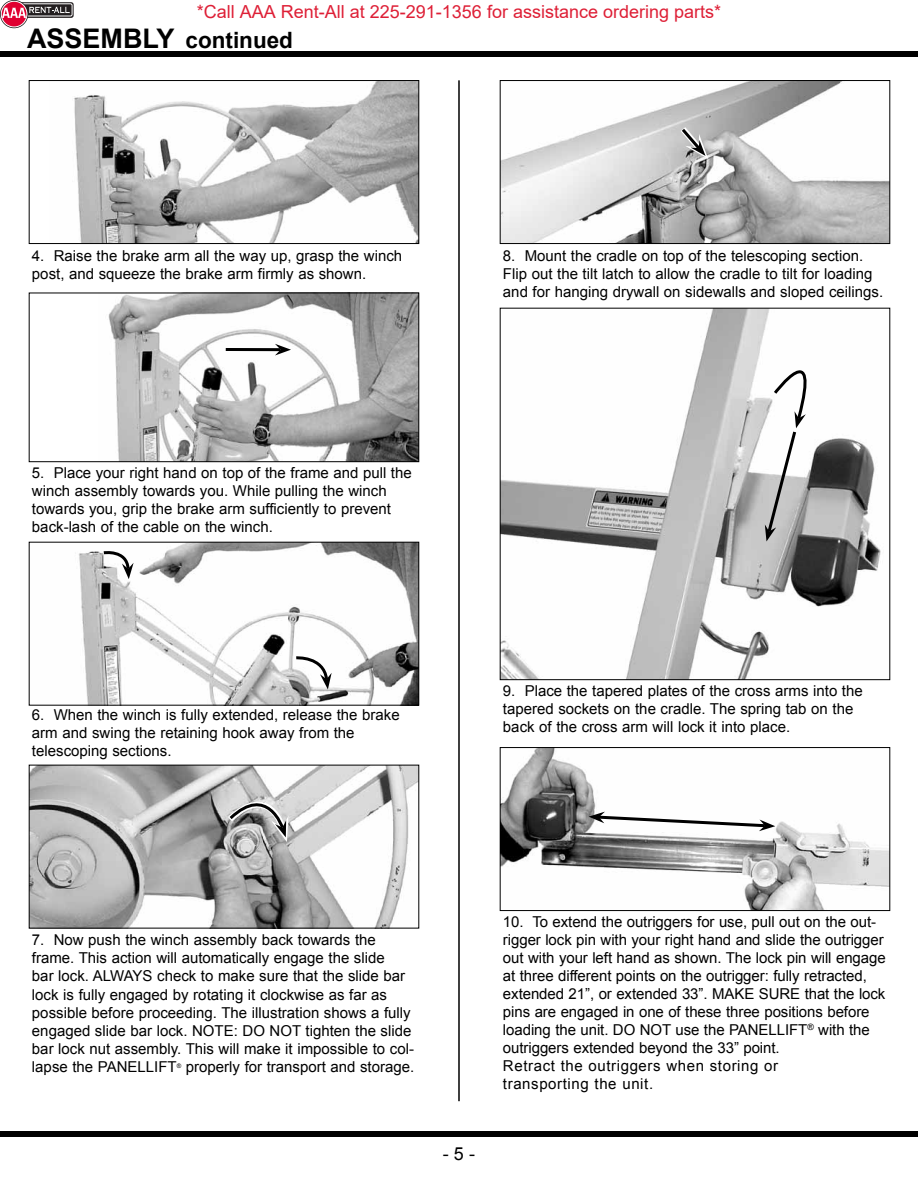
<style>
.page{position:relative;width:918px;height:1188px;background:#fff}
.page>*{position:absolute;margin:0;border:0;box-sizing:border-box;transform-origin:0 0}
.t1{font:700 22.5px "Arial";color:#000}
.t2{font:18px "Arial";color:#de1f36}
.t3{font:18px "Arial";color:#000}
.t4{font:15px/18px "Arial";color:#000}
.t5{font:6.15px "Arial";color:#000}
.s1{font-size:27px}
</style>
<div class="page">
<div style="left:0;top:51px;width:918px;height:6px;background:#000"></div>
<hr style="left:458px;top:80px;width:2px;height:1021px;background:#000">
<svg style="left:500px;top:80px;width:390px;height:164px"></svg>
<svg style="left:500px;top:308px;width:390px;height:372px"></svg>
<svg style="left:500px;top:747px;width:390px;height:164px"></svg>
<svg style="left:674px;top:121px;width:34px;height:38px"></svg>
<svg style="left:589px;top:812px;width:186px;height:19px"></svg>
<svg style="left:765px;top:332px;width:57px;height:210px"></svg>
<svg style="left:29px;top:764px;width:390px;height:1px"></svg>
<svg style="left:29px;top:80px;width:390px;height:164px"></svg>
<svg style="left:29px;top:293px;width:390px;height:169px"></svg>
<svg style="left:29px;top:542px;width:390px;height:164px"></svg>
<svg style="left:29px;top:765px;width:390px;height:163px"></svg>
<hr style="left:226px;top:348px;width:55px;height:3px;background:#000">
<svg style="left:275px;top:344px;width:16px;height:12px"></svg>
<svg style="left:221px;top:782px;width:68px;height:60px;background:#b0b0b0"></svg>
<svg style="left:101px;top:549px;width:33px;height:30px"></svg>
<svg style="left:293px;top:655px;width:39px;height:34px"></svg>
<div style="left:0;top:1131px;width:918px;height:6px;background:#000"></div>
<svg style="left:18px;top:2px;width:56px;height:16px"></svg>
<div style="left:19px;top:4px;width:53px;height:12px;border:1px solid #fff;border-radius:2px"></div>
<div style="left:0;top:0;width:28px;height:28px;border:3px solid #231f20;border-radius:50%"></div>
<svg style="left:1px;top:1px;width:26px;height:26px"></svg>
<div style="left:1px;top:1px;width:26px;height:26px;border:1px solid #fff;border-radius:50%"></div>
<svg style="left:2px;top:7px;width:72px;height:22px"></svg>
<p class="t2" style="left:197px;top:-1px;width:526px">*Call AAA Rent-All at 225-291-1356 for assistance ordering parts*</p>
<h1 class="t1" style="left:27px;top:25px;width:268px"><span class="s1">ASSEMBLY</span> continued</h1>
<p class="t4" style="left:32px;top:247px;width:372px">4. Raise the brake arm all the way up, grasp the winch post, and squeeze the brake arm firmly as shown.</p>
<p class="t4" style="left:503px;top:247px;width:382px">8. Mount the cradle on top of the telescoping section.<br>Flip out the tilt latch to allow the cradle to tilt for loading and for hanging drywall on sidewalls and sloped ceilings.</p>
<p class="t4" style="left:32px;top:464px;width:381px">5. Place your right hand on top of the frame and pull the winch assembly towards you. While pulling the winch towards you, grip the brake arm sufficiently to prevent back-lash of the cable on the winch.</p>
<p class="t4" style="left:32px;top:706px;width:369px">6. When the winch is fully extended, release the brake arm and swing the retaining hook away from the telescoping sections.</p>
<p class="t4" style="left:503px;top:682px;width:361px">9. Place the tapered plates of the cross arms into the tapered sockets on the cradle. The spring tab on the back of the cross arm will lock it into place.</p>
<p class="t4" style="left:32px;top:931px;width:384px">7. Now push the winch assembly back towards the frame. This action will automatically engage the slide<br>bar lock. ALWAYS check to make sure that the slide bar lock is fully engaged by rotating it clockwise as far as possible before proceeding. The illustration shows a fully engaged slide bar lock. NOTE: DO NOT tighten the slide bar lock nut assembly. This will make it impossible to col&shy;lapse the PANELLIFT</p>
<p class="t5" style="left:177px;top:1062px;width:6px">®</p>
<p class="t4" style="left:186px;top:1058px;width:230px">properly for transport and storage.</p>
<p class="t3" style="left:443px;top:1141px;width:34px">- 5 -</p>
<p class="t4" style="left:503px;top:913px;width:384px">10. To extend the outriggers for use, pull out on the out&shy;rigger lock pin with your right hand and slide the outrigger out with your left hand as shown. The lock pin will engage at three different points on the outrigger: fully retracted, extended 21”, or extended 33”. MAKE SURE that the lock pins are engaged in one of these three positions before loading the unit. DO NOT use the PANELLIFT<sup>®</sup> with the outriggers extended beyond the 33” point.<br>Retract the outriggers when storing or<br>transporting the unit.</p>
</div>
